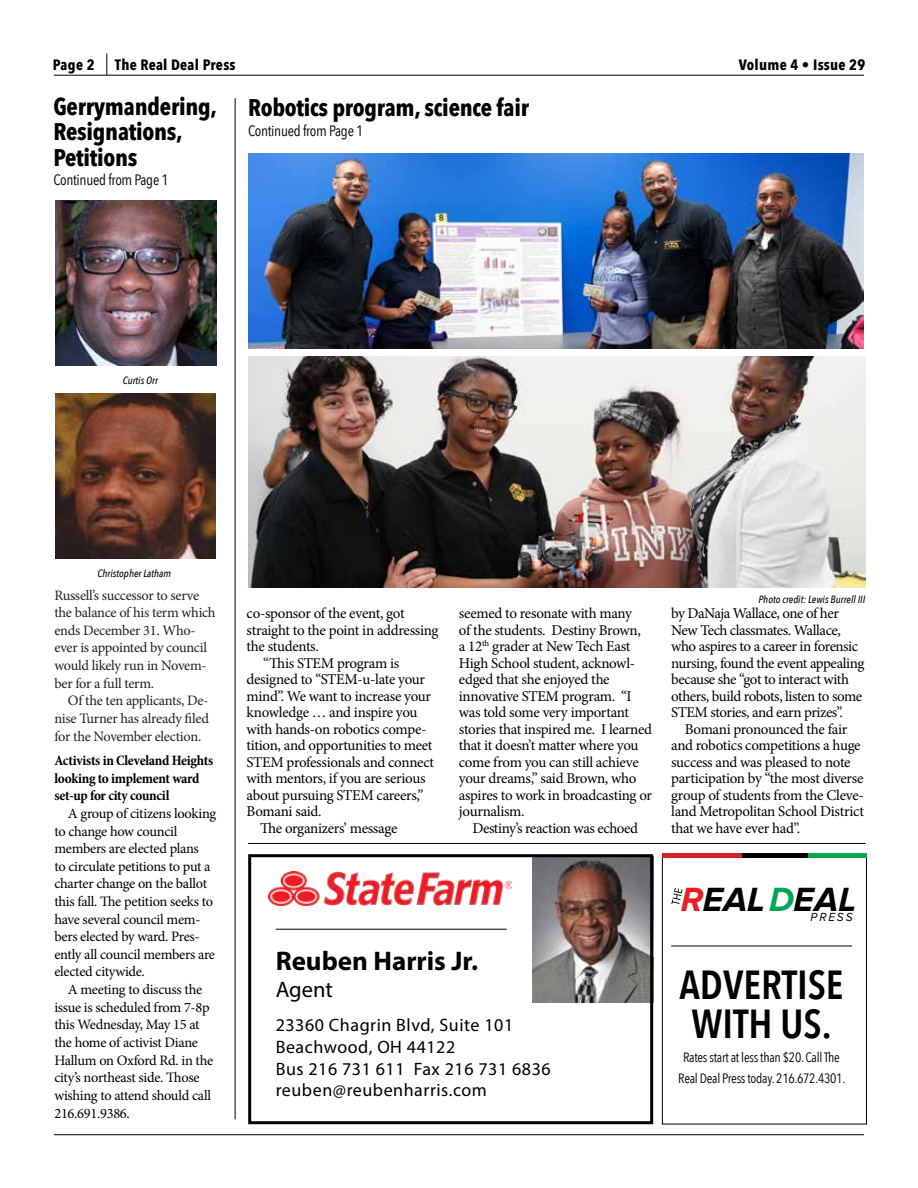
<style>
.page{position:relative;width:918px;height:1188px;background:#fff}
.page>*{position:absolute;margin:0;border:0;box-sizing:border-box;transform-origin:0 0}
.t1{font:600 40.5px/39px "Avenir Next Condensed";color:#000}
.t2{font:italic 700 34.8px "Proxima Nova";color:#000}
.t3{font:700 27px "Myriad Pro";color:#000}
.t4{font:700 24px/25.5px "Avenir Next Condensed";letter-spacing:-.01em;color:#000}
.t5{font:22.5px "Myriad Pro";color:#000}
.t6{font:18px/21.6px "Myriad Pro";letter-spacing:.03em;color:#000}
.t7{font:15px/16.5px "Minion Pro";letter-spacing:-.025em;color:#000}
.t8{font:700 15px "Avenir Next Condensed";letter-spacing:.02em;color:#000}
.t9{font:15px "Avenir Next Condensed";letter-spacing:-.02em;color:#000}
.t10{font:14.4px/17.5px "Minion Pro";letter-spacing:-.02em;color:#000}
.t11{font:14.4px/17.7px "Minion Pro";letter-spacing:-.02em;color:#222}
.t12{font:700 condensed 14.4px/17.7px "Minion Pro";letter-spacing:-.02em;color:#000}
.t13{font:13.5px/21px "Avenir Next Condensed";letter-spacing:-.02em;color:#000;text-align:center}
.t14{font:italic 12.15px "Proxima Nova";letter-spacing:.16em;color:#000}
.t15{font:italic 500 10.5px "Avenir Next Condensed";color:#000}
.s1{color:#ed1d24}
.s2{color:#00a651}
</style>
<div class="page">
<hr style="left:54px;top:75px;width:810px;height:1px;background:#000">
<svg style="left:107px;top:53px;width:1px;height:22px"></svg>
<hr style="left:54px;top:1134px;width:810px;height:1px;background:#000">
<hr style="left:235px;top:98px;width:1px;height:1021px;background:#000">
<img style="left:56px;top:201px;width:161px;height:164px">
<img style="left:56px;top:393px;width:160px;height:165px">
<img style="left:248px;top:154px;width:616px;height:194px">
<img style="left:248px;top:356px;width:617px;height:231px">
<hr style="left:248px;top:843px;width:617px;height:1px;background:#000">
<img style="left:532px;top:858px;width:117px;height:144px">
<div style="left:248px;top:854px;width:405px;height:270px;border:3px solid #000"></div>
<img style="left:268px;top:871px;width:244px;height:34px">
<hr style="left:276px;top:929px;width:231px;height:1px;background:#000">
<svg style="left:662px;top:858px;width:205px;height:266px"></svg>
<div style="left:662px;top:853px;width:80px;height:5px;background:#d2232a"></div>
<div style="left:742px;top:853px;width:81px;height:5px;background:#000"></div>
<div style="left:808px;top:853px;width:59px;height:5px;background:#0aa650"></div>
<svg style="left:671px;top:888px;width:12px;height:16px"></svg>
<hr style="left:671px;top:946px;width:181px;height:1px;background:#000">
<p class="t8" style="left:53px;top:56px;width:43px">Page 2</p>
<p class="t8" style="left:115px;top:55px;width:122px">The Real Deal Press</p>
<p class="t8" style="left:739px;top:55px;width:128px">Volume 4 • Issue 29</p>
<h3 class="t4" style="left:53px;top:93px;width:165px">Gerrymandering,<br>Resignations,<br>Petitions</h3>
<p class="t9" style="left:53px;top:167px;width:117px">Continued from Page 1</p>
<h3 class="t4" style="left:248px;top:95px;width:283px">Robotics program, science fair</h3>
<p class="t9" style="left:248px;top:118px;width:117px">Continued from Page 1</p>
<p class="t15" style="left:123px;top:374px;width:37px">Curtis Orr</p>
<p class="t15" style="left:98px;top:567px;width:75px">Christopher Latham</p>
<p class="t11" style="left:54px;top:586px;width:163px">Russell’s successor to serve the balance of his term which ends December 31. Who&shy;ever is appointed by council would likely run in Novem&shy;ber for a full term.</p>
<p class="t11" style="left:54px;top:692px;width:156px;text-align:justify;text-indent:13px">Of the ten applicants, De&shy;nise Turner has already filed for the November election.</p>
<p class="t12" style="left:54px;top:751px;width:161px">Activists in Cleveland Heights looking to implement ward set-up for city council</p>
<p class="t10" style="left:54px;top:805px;width:163px;text-indent:13px">A group of citizens looking to change how council members are elected plans<br>to circulate petitions to put a charter change on the ballot this fall. The petition seeks to have several council mem&shy;bers elected by ward. Pres&shy;ently all council members are elected citywide.</p>
<p class="t10" style="left:54px;top:981px;width:160px;text-indent:13px">A meeting to discuss the issue is scheduled from 7-8p this Wednesday, May 15 at the home of activist Diane<br>Hallum on Oxford Rd. in the city’s northeast side. Those wishing to attend should call<br>216.691.9386.</p>
<p class="t7" style="left:247px;top:605px;width:159px">co-sponsor of the event, got</p>
<p class="t7" style="left:247px;top:622px;width:193px">straight to the point in addressing</p>
<p class="t7" style="left:247px;top:638px;width:74px">the students.</p>
<p class="t7" style="left:263px;top:655px;width:138px">“This STEM program is</p>
<p class="t7" style="left:247px;top:671px;width:180px">designed to “STEM-u-late your</p>
<p class="t7" style="left:247px;top:688px;width:186px">mind”. We want to increase your</p>
<p class="t7" style="left:247px;top:704px;width:172px">knowledge … and inspire you</p>
<p class="t7" style="left:247px;top:721px;width:181px">with hands-on robotics compe-</p>
<p class="t7" style="left:247px;top:737px;width:187px">tition, and opportunities to meet</p>
<p class="t7" style="left:247px;top:754px;width:189px">STEM professionals and connect</p>
<p class="t7" style="left:247px;top:770px;width:180px">with mentors, if you are serious</p>
<p class="t7" style="left:247px;top:787px;width:179px">about pursuing STEM careers,”</p>
<p class="t7" style="left:247px;top:803px;width:76px">Bomani said.</p>
<p class="t7" style="left:260px;top:820px;width:139px">The organizers’ message</p>
<p class="t7" style="left:459px;top:605px;width:195px">seemed to resonate with many<br>of the students. Destiny Brown,<br>a 12<sup>th</sup> grader at New Tech East<br>High School student, acknowl&shy;edged that she enjoyed the innovative STEM program. “I was told some very important stories that inspired me. I learned that it doesn’t matter where you come from you can still achieve your dreams,” said Brown, who aspires to work in broadcasting or journalism.</p>
<p class="t7" style="left:472px;top:820px;width:167px">Destiny’s reaction was echoed</p>
<p class="t15" style="left:758px;top:593px;width:108px">Photo credit: Lewis Burrell III</p>
<p class="t7" style="left:671px;top:605px;width:195px">by DaNaja Wallace, one of her<br>New Tech classmates. Wallace, who aspires to a career in forensic nursing, found the event appealing because she “got to interact with others, build robots, listen to some<br>STEM stories, and earn prizes”.</p>
<p class="t7" style="left:671px;top:721px;width:194px;text-indent:14px">Bomani pronounced the fair and robotics competitions a huge success and was pleased to note participation by “the most diverse group of students from the Cleve&shy;land Metropolitan School District that we have ever had”.</p>
<h3 class="t3" style="left:276px;top:943px;width:204px">Reuben Harris Jr.</h3>
<h3 class="t5" style="left:276px;top:976px;width:59px">Agent</h3>
<p class="t6" style="left:276px;top:1014px;width:277px">23360 Chagrin Blvd, Suite 101<br>Beachwood, OH 44122<br>Bus 216 731 611 Fax 216 731 6836 reuben@reubenharris.com</p>
<h2 class="t2" style="left:681px;top:880px;width:177px"><span class="s1">R</span>EAL<span class="s2">D</span>EAL</h2>
<p class="t14" style="left:811px;top:911px;width:44px">PRESS</p>
<h1 class="t1" style="left:679px;top:965px;width:166px">ADVERTISE<br>WITH US.</h1>
<p class="t13" style="left:678px;top:1047px;width:169px">Rates start at less than $20. Call The<br>Real Deal Press today. 216.672.4301.</p>
</div>
